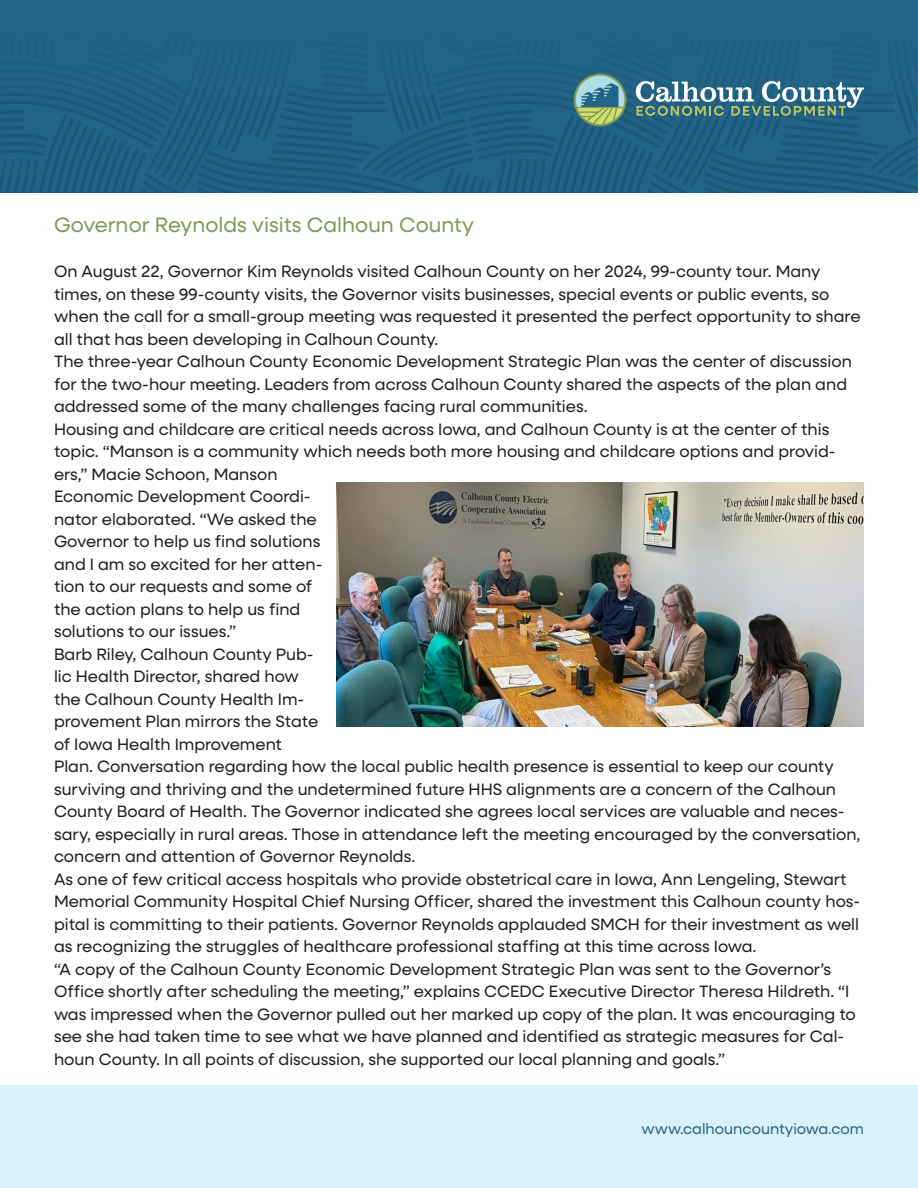
<style>
.page{position:relative;width:918px;height:1188px;background:#fff}
.page>*{position:absolute;margin:0;border:0;box-sizing:border-box;transform-origin:0 0}
.t1{font:21px "Neulis Sans";color:#839a58}
.t2{font:16.5px/22.5px "Neulis Sans";color:#231f20}
.t3{font:15px "Neulis Sans";color:#236587}
</style>
<div class="page">
<div style="left:0;top:1086px;width:918px;height:102px;background:#daf1f7"></div>
<svg style="left:0;top:0;width:918px;height:192px;background:#256585"></svg>
<img style="left:336px;top:482px;width:528px;height:245px">
<p class="t1" style="left:54px;top:210px;width:422px">Governor Reynolds visits Calhoun County</p>
<p class="t2" style="left:54px;top:259px;width:808px">On August 22, Governor Kim Reynolds visited Calhoun County on her 2024, 99-county tour. Many times, on these 99-county visits, the Governor visits businesses, special events or public events, so when the call for a small-group meeting was requested it presented the perfect opportunity to share all that has been developing in Calhoun County.</p>
<p class="t2" style="left:54px;top:349px;width:799px">The three-year Calhoun County Economic Development Strategic Plan was the center of discussion for the two-hour meeting. Leaders from across Calhoun County shared the aspects of the plan and addressed some of the many challenges facing rural communities.</p>
<p class="t2" style="left:54px;top:417px;width:783px">Housing and childcare are critical needs across Iowa, and Calhoun County is at the center of this topic. “Manson is a community which needs both more housing and childcare options and provid&shy;ers,” Macie Schoon, Manson<br>Economic Development Coordi-<br>nator elaborated. “We asked the<br>Governor to help us find solutions<br>and I am so excited for her atten-<br>tion to our requests and some of<br>the action plans to help us find<br>solutions to our issues.”</p>
<p class="t2" style="left:54px;top:642px;width:808px">Barb Riley, Calhoun County Pub-<br>lic Health Director, shared how<br>the Calhoun County Health Im-<br>provement Plan mirrors the State<br>of Iowa Health Improvement<br>Plan. Conversation regarding how the local public health presence is essential to keep our county surviving and thriving and the undetermined future HHS alignments are a concern of the Calhoun County Board of Health. The Governor indicated she agrees local services are valuable and neces&shy;sary, especially in rural areas. Those in attendance left the meeting encouraged by the conversation, concern and attention of Governor Reynolds.</p>
<p class="t2" style="left:54px;top:867px;width:808px">As one of few critical access hospitals who provide obstetrical care in Iowa, Ann Lengeling, Stewart Memorial Community Hospital Chief Nursing Officer, shared the investment this Calhoun county hos&shy;pital is committing to their patients. Governor Reynolds applauded SMCH for their investment as well as recognizing the struggles of healthcare professional staffing at this time across Iowa.</p>
<p class="t2" style="left:54px;top:957px;width:803px">“A copy of the Calhoun County Economic Development Strategic Plan was sent to the Governor’s Office shortly after scheduling the meeting,” explains CCEDC Executive Director Theresa Hildreth. “I was impressed when the Governor pulled out her marked up copy of the plan. It was encouraging to see she had taken time to see what we have planned and identified as strategic measures for Cal&shy;houn County. In all points of discussion, she supported our local planning and goals.”</p>
<p class="t3" style="left:642px;top:1119px;width:224px">www.calhouncountyiowa.com</p>
</div>
